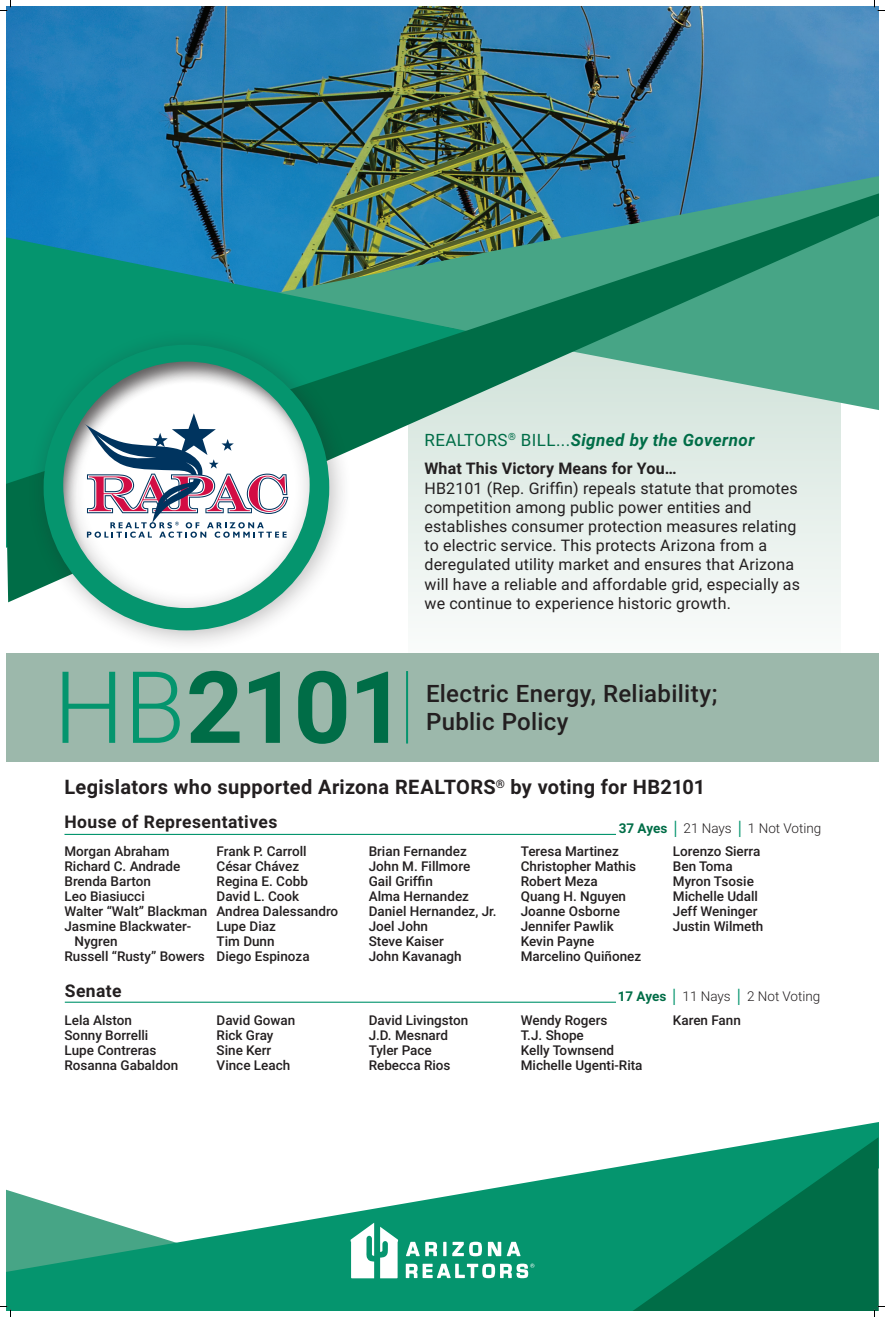
<style>
.page{position:relative;width:885px;height:1317px;background:#fff}
.page>*{position:absolute;margin:0;border:0;box-sizing:border-box;transform-origin:0 0}
.t1{font:500 24px/28px "Roboto";letter-spacing:.01em;color:#231f20}
.t2{font:700 20px "Roboto";letter-spacing:.015em;color:#231f20}
.t3{font:700 17.5px "Roboto";letter-spacing:.025em;color:#231f20}
.t4{font:italic 700 17px "Roboto";letter-spacing:.025em;color:#006d47}
.t5{font:16px/19.2px "Roboto";letter-spacing:.01em;color:#231f20}
.t6{font:700 16px "Roboto";letter-spacing:.01em;color:#231f20}
.t7{font:500 13.5px/15px "Roboto";color:#231f20}
.t8{font:300 13.5px "Roboto";color:#231f20}
.s1{font-weight:400;font-style:normal}
.s2{font-weight:700;color:#006d47}
.s3{font-family:"Franklin Gothic";font-weight:400;color:#05956e}
</style>
<div class="page">
<svg style="left:6px;top:1122px;width:873px;height:189px"></svg>
<div style="left:408px;top:342px;width:432px;height:311px;background:#f6f9f8"></div>
<img style="left:6px;top:6px;width:873px;height:187px">
<svg style="left:351px;top:1223px;width:23px;height:55px"></svg>
<svg style="left:380px;top:1227px;width:18px;height:51px"></svg>
<svg style="left:406px;top:1242px;width:128px;height:36px"></svg>
<hr style="left:65px;top:1002px;width:551px;height:1px;background:#05956e">
<hr style="left:64px;top:834px;width:552px;height:1px;background:#05956e">
<div style="left:6px;top:653px;width:873px;height:108px;background:#9cb8ab"></div>
<hr style="left:406px;top:671px;width:2px;height:73px;background:#05956e">
<svg style="left:189px;top:671px;width:199px;height:73px"></svg>
<svg style="left:63px;top:672px;width:117px;height:71px"></svg>
<img style="left:271px;top:176px;width:608px;height:17px">
<svg style="left:6px;top:193px;width:873px;height:409px"></svg>
<div style="left:27px;top:328px;width:326px;height:326px;background:#231f20;opacity:.3"></div>
<svg style="left:44px;top:345px;width:285px;height:285px"></svg>
<svg style="left:84px;top:413px;width:204px;height:125px"></svg>
<svg style="left:0;top:0;width:11px;height:11px"></svg>
<svg style="left:0;top:1190px;width:300px;height:127px"></svg>
<svg style="left:874px;top:0;width:11px;height:11px"></svg>
<svg style="left:633px;top:1137px;width:252px;height:180px;background:#1c8d6a"></svg>
<p class="t4" style="left:424px;top:428px;width:331px"><span class="s1">REALTORS</span><sup>®</sup> <span class="s1">BILL...</span>Signed by the Governor</p>
<p class="t6" style="left:424px;top:457px;width:254px">What This Victory Means for You…</p>
<p class="t5" style="left:424px;top:478px;width:377px">HB2101 (Rep. Griffin) repeals statute that promotes competition among public power entities and establishes consumer protection measures relating to electric service. This protects Arizona from a deregulated utility market and ensures that Arizona will have a reliable and affordable grid, especially as we continue to experience historic growth.</p>
<h1 class="t1" style="left:426px;top:679px;width:293px">Electric Energy, Reliability;<br>Public Policy</h1>
<h2 class="t2" style="left:64px;top:773px;width:642px">Legislators who supported Arizona REALTORS<sup>®</sup> by voting for HB2101</h2>
<p class="t3" style="left:64px;top:810px;width:214px">House of Representatives</p>
<p class="t8" style="left:619px;top:818px;width:204px"><span class="s2">37 Ayes</span> <span class="s3">│</span> 21 Nays <span class="s3">│</span> 1 Not Voting</p>
<p class="t7" style="left:64px;top:844px;width:106px">Morgan Abraham</p>
<p class="t7" style="left:64px;top:859px;width:117px">Richard C. Andrade</p>
<p class="t7" style="left:64px;top:874px;width:88px">Brenda Barton</p>
<p class="t7" style="left:64px;top:889px;width:82px">Leo Biasiucci</p>
<p class="t7" style="left:64px;top:904px;width:144px">Walter “Walt” Blackman</p>
<p class="t7" style="left:64px;top:919px;width:128px">Jasmine Blackwater-</p>
<p class="t7" style="left:75px;top:934px;width:45px">Nygren</p>
<p class="t7" style="left:64px;top:949px;width:142px">Russell “Rusty” Bowers</p>
<p class="t7" style="left:217px;top:844px;width:123px">Frank P. Carroll<br>César Chávez<br>Regina E. Cobb<br>David L. Cook<br>Andrea Dalessandro<br>Lupe Diaz<br>Tim Dunn<br>Diego Espinoza</p>
<p class="t7" style="left:369px;top:844px;width:129px">Brian Fernandez<br>John M. Fillmore<br>Gail Griffin<br>Alma Hernandez<br>Daniel Hernandez, Jr.<br>Joel John<br>Steve Kaiser<br>John Kavanagh</p>
<p class="t7" style="left:521px;top:844px;width:122px">Teresa Martinez<br>Christopher Mathis<br>Robert Meza<br>Quang H. Nguyen<br>Joanne Osborne<br>Jennifer Pawlik<br>Kevin Payne<br>Marcelino Quiñonez</p>
<p class="t7" style="left:673px;top:844px;width:92px">Lorenzo Sierra<br>Ben Toma<br>Myron Tsosie<br>Michelle Udall<br>Jeff Weninger<br>Justin Wilmeth</p>
<p class="t3" style="left:65px;top:978px;width:58px">Senate</p>
<p class="t8" style="left:618px;top:987px;width:204px"><span class="s2">17 Ayes</span> <span class="s3">│</span> 11 Nays <span class="s3">│</span> 2 Not Voting</p>
<p class="t7" style="left:64px;top:1012px;width:115px">Lela Alston<br>Sonny Borrelli<br>Lupe Contreras<br>Rosanna Gabaldon</p>
<p class="t7" style="left:217px;top:1012px;width:80px">David Gowan<br>Rick Gray<br>Sine Kerr<br>Vince Leach</p>
<p class="t7" style="left:369px;top:1012px;width:101px">David Livingston<br>J.D. Mesnard<br>Tyler Pace<br>Rebecca Rios</p>
<p class="t7" style="left:521px;top:1012px;width:123px">Wendy Rogers<br>T.J. Shope<br>Kelly Townsend<br>Michelle Ugenti-Rita</p>
<p class="t7" style="left:673px;top:1012px;width:70px">Karen Fann</p>
</div>
